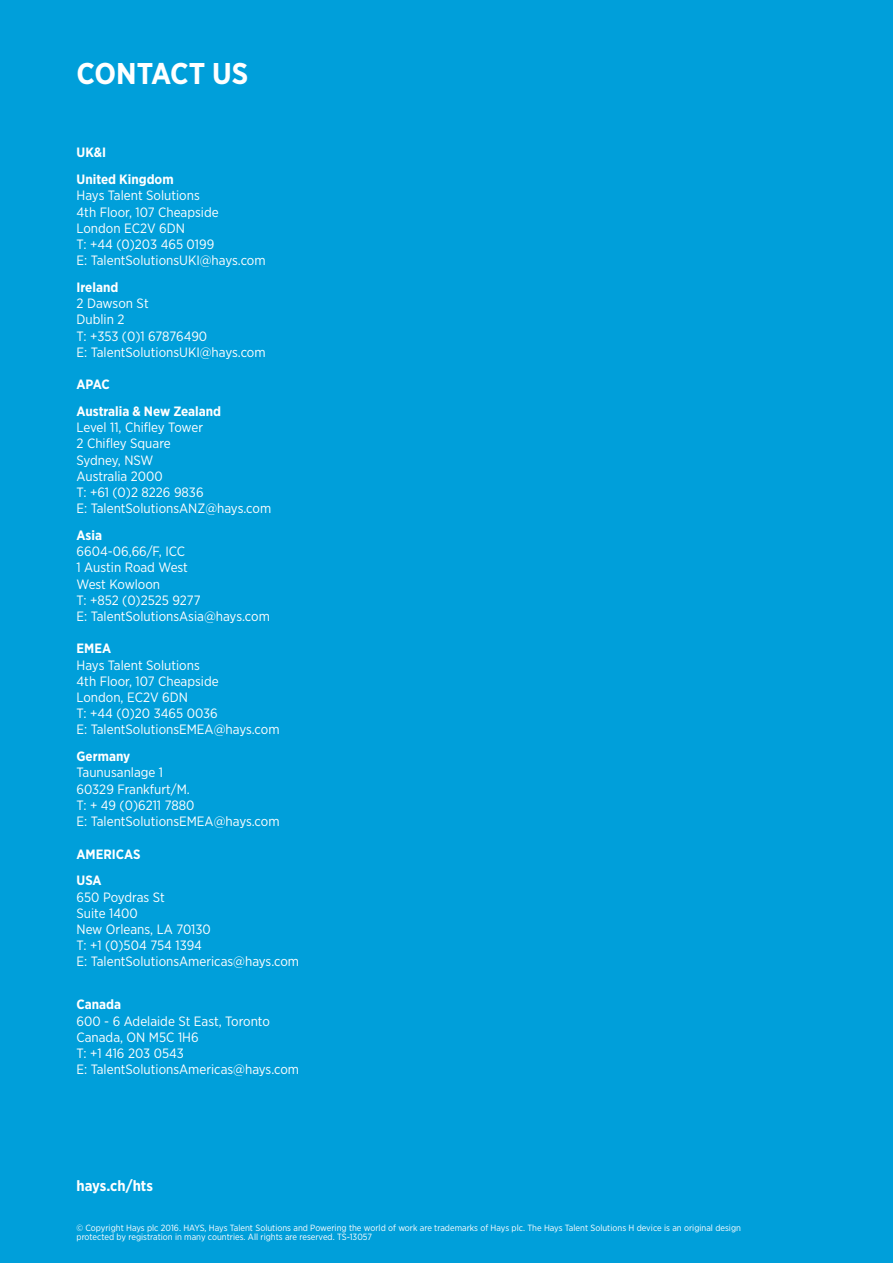
<style>
.page{position:relative;width:893px;height:1263px;background:#009fda}
.page>*{position:absolute;margin:0;border:0;box-sizing:border-box;transform-origin:0 0}
.t1{font:700 30px "Gotham Narrow";color:#fff}
.t2{font:700 15px "Gotham Narrow";color:#fff}
.t3{font:13.5px/16.2px "Gotham Narrow";color:#fff}
.t4{font:700 13.5px/26.8px "Gotham Narrow";color:#fff}
.t5{font:9px/9px "Gotham Narrow";color:#fff}
</style>
<div class="page">
<h1 class="t1" style="left:77px;top:55px;width:173px">CONTACT US</h1>
<p class="t4" style="left:77px;top:139px;width:99px">UK&amp;I<br>United Kingdom</p>
<p class="t3" style="left:77px;top:187px;width:191px">Hays Talent Solutions<br>4th Floor, 107 Cheapside<br>London EC2V 6DN<br>T: +44 (0)203 465 0199<br>E: TalentSolutionsUKI@hays.com</p>
<p class="t4" style="left:77px;top:274px;width:43px">Ireland</p>
<p class="t3" style="left:77px;top:295px;width:191px">2 Dawson St<br>Dublin 2<br>T: +353 (0)1 67876490<br>E: TalentSolutionsUKI@hays.com</p>
<p class="t4" style="left:77px;top:371px;width:146px">APAC<br>Australia &amp; New Zealand</p>
<p class="t3" style="left:77px;top:419px;width:196px">Level 11, Chifley Tower<br>2 Chifley Square<br>Sydney, NSW<br>Australia 2000<br>T: +61 (0)2 8226 9836<br>E: TalentSolutionsANZ@hays.com</p>
<p class="t4" style="left:77px;top:522px;width:27px">Asia</p>
<p class="t3" style="left:77px;top:543px;width:195px">6604-06,66/F, ICC<br>1 Austin Road West<br>West Kowloon<br>T: +852 (0)2525 9277<br>E: TalentSolutionsAsia@hays.com</p>
<p class="t4" style="left:77px;top:635px;width:36px">EMEA</p>
<p class="t3" style="left:77px;top:656px;width:205px">Hays Talent Solutions<br>4th Floor, 107 Cheapside<br>London, EC2V 6DN<br>T: +44 (0)20 3465 0036<br>E: TalentSolutionsEMEA@hays.com</p>
<p class="t4" style="left:77px;top:743px;width:55px">Germany</p>
<p class="t3" style="left:77px;top:764px;width:205px">Taunusanlage 1<br>60329 Frankfurt/M.<br>T: + 49 (0)6211 7880<br>E: TalentSolutionsEMEA@hays.com</p>
<p class="t4" style="left:77px;top:840px;width:66px">AMERICAS<br>USA</p>
<p class="t3" style="left:77px;top:888px;width:224px">650 Poydras St<br>Suite 1400<br>New Orleans, LA 70130<br>T: +1 (0)504 754 1394<br>E: TalentSolutionsAmericas@hays.com</p>
<p class="t4" style="left:77px;top:991px;width:46px">Canada</p>
<p class="t3" style="left:77px;top:1012px;width:224px">600 - 6 Adelaide St East, Toronto<br>Canada, ON M5C 1H6<br>T: +1 416 203 0543<br>E: TalentSolutionsAmericas@hays.com</p>
<p class="t2" style="left:77px;top:1176px;width:78px">hays.ch/hts</p>
<p class="t5" style="left:77px;top:1223px;width:666px">© Copyright Hays plc 2016. HAYS, Hays Talent Solutions and Powering the world of work are trademarks of Hays plc. The Hays Talent Solutions H device is an original design protected by registration in many countries. All rights are reserved. TS-13057</p>
</div>
